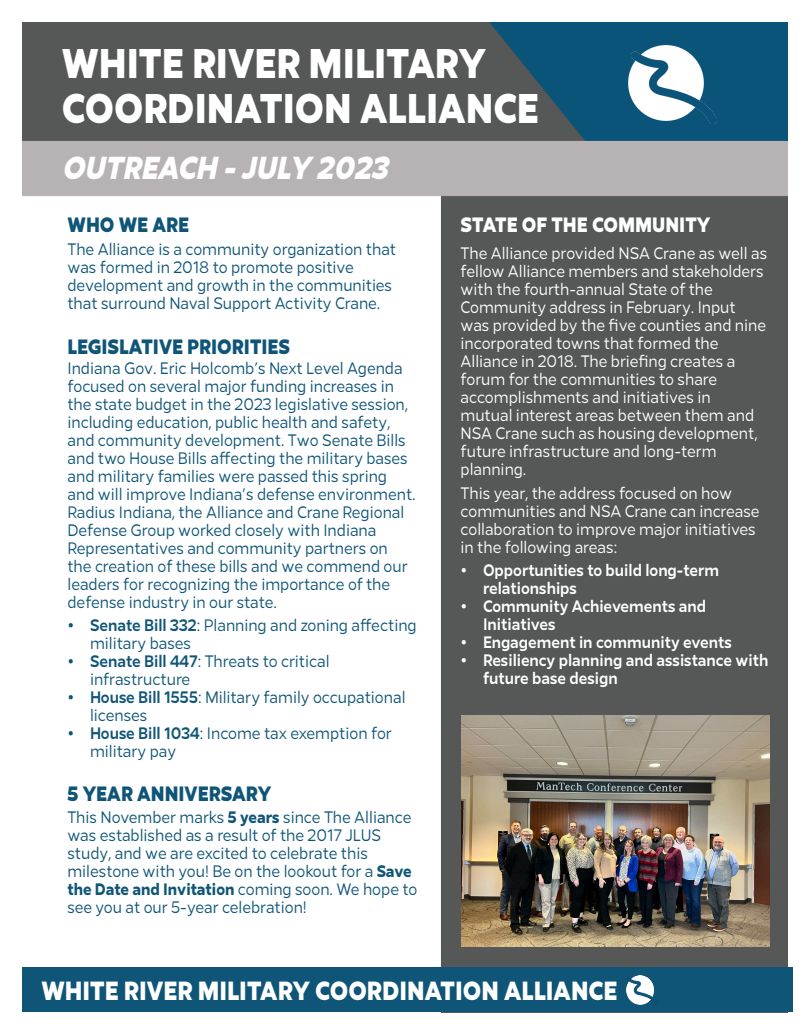
<style>
.page{position:relative;width:810px;height:1035px;background:#fff}
.page>*{position:absolute;margin:0;border:0;box-sizing:border-box;transform-origin:0 0}
.t1{font:900 37.5px/45px "Arthura";color:#fff}
.t2{font:italic 900 28.75px "Arthura";color:#fff}
.t3{font:900 23.75px "Arthura";color:#fff}
.t4{font:900 18.75px "Arthura";color:#0f5578}
.t5{font:900 18.75px "Arthura";color:#fff}
.t6{font:300 15px/18px "Arthura";color:#0f5578}
.t7{font:300 15px/18px "Arthura";color:#fff}
.t8{font:500 15px/18px "Arthura";color:#fff}
.s1{font-weight:500}
.s2{font-weight:700}
</style>
<div class="page">
<img style="left:22px;top:22px;width:765px;height:946px">
<div style="left:22px;top:968px;width:771px;height:44px;background:#0f5578"></div>
<img style="left:628px;top:45px;width:88px;height:78px">
<img style="left:626px;top:976px;width:33px;height:29px">
<img style="left:461px;top:715px;width:308px;height:231px">
<p class="t1" style="left:62px;top:40px;width:479px">WHITE RIVER MILITARY<br>COORDINATION ALLIANCE</p>
<p class="t2" style="left:62px;top:149px;width:327px">OUTREACH - JULY 2023</p>
<p class="t4" style="left:68px;top:213px;width:123px">WHO WE ARE</p>
<p class="t6" style="left:68px;top:240px;width:330px">The Alliance is a community organization that was formed in 2018 to promote positive</p>
<p class="t6" style="left:68px;top:276px;width:326px">development and growth in the communities that surround Naval Support Activity Crane.</p>
<p class="t4" style="left:68px;top:335px;width:224px">LEGISLATIVE PRIORITIES</p>
<p class="t6" style="left:68px;top:359px;width:350px">Indiana Gov. Eric Holcomb’s Next Level Agenda focused on several major funding increases in the state budget in the 2023 legislative session, including education, public health and safety, and community development. Two Senate Bills and two House Bills affecting the military bases and military families were passed this spring and will improve Indiana’s defense environment.<br>Radius Indiana, the Alliance and Crane Regional Defense Group worked closely with Indiana Representatives and community partners on the creation of these bills and we commend our leaders for recognizing the importance of the defense industry in our state.</p>
<p class="t6" style="left:90px;top:616px;width:328px;text-indent:-22px"><span class="s1">• Senate Bill 332</span>: Planning and zoning affecting military bases</p>
<p class="t6" style="left:90px;top:652px;width:241px;text-indent:-22px"><span class="s1">• Senate Bill 447</span>: Threats to critical infrastructure</p>
<p class="t6" style="left:90px;top:688px;width:317px;text-indent:-22px"><span class="s1">• House Bill 1555</span>: Military family occupational licenses</p>
<p class="t6" style="left:90px;top:724px;width:303px;text-indent:-22px"><span class="s1">• House Bill 1034</span>: Income tax exemption for military pay</p>
<p class="t4" style="left:68px;top:781px;width:205px">5 YEAR ANNIVERSARY</p>
<p class="t6" style="left:67px;top:808px;width:351px">This November marks <span class="s2">5 years</span> since The Alliance was established as a result of the 2017 JLUS study, and we are excited to celebrate this milestone with you! Be on the lookout for a <span class="s2">Save the Date and Invitation</span> coming soon. We hope to see you at our 5-year celebration!</p>
<p class="t5" style="left:461px;top:213px;width:251px">STATE OF THE COMMUNITY</p>
<p class="t7" style="left:461px;top:243px;width:308px">The Alliance provided NSA Crane as well as fellow Alliance members and stakeholders with the fourth-annual State of the Community address in February. Input was provided by the five counties and nine incorporated towns that formed the Alliance in 2018. The briefing creates a forum for the communities to share accomplishments and initiatives in<br>mutual interest areas between them and NSA Crane such as housing development, future infrastructure and long-term planning.</p>
<p class="t7" style="left:461px;top:483px;width:301px">This year, the address focused on how communities and NSA Crane can increase collaboration to improve major initiatives in the following areas:</p>
<p class="t8" style="left:483px;top:560px;width:238px;text-indent:-22px">• Opportunities to build long-term relationships</p>
<p class="t8" style="left:483px;top:596px;width:225px;text-indent:-22px">• Community Achievements and<br>Initiatives</p>
<p class="t8" style="left:461px;top:632px;width:273px">• Engagement in community events</p>
<p class="t8" style="left:483px;top:650px;width:287px;text-indent:-22px">• Resiliency planning and assistance with future base design</p>
<p class="t3" style="left:41px;top:975px;width:578px">WHITE RIVER MILITARY COORDINATION ALLIANCE</p>
</div>
